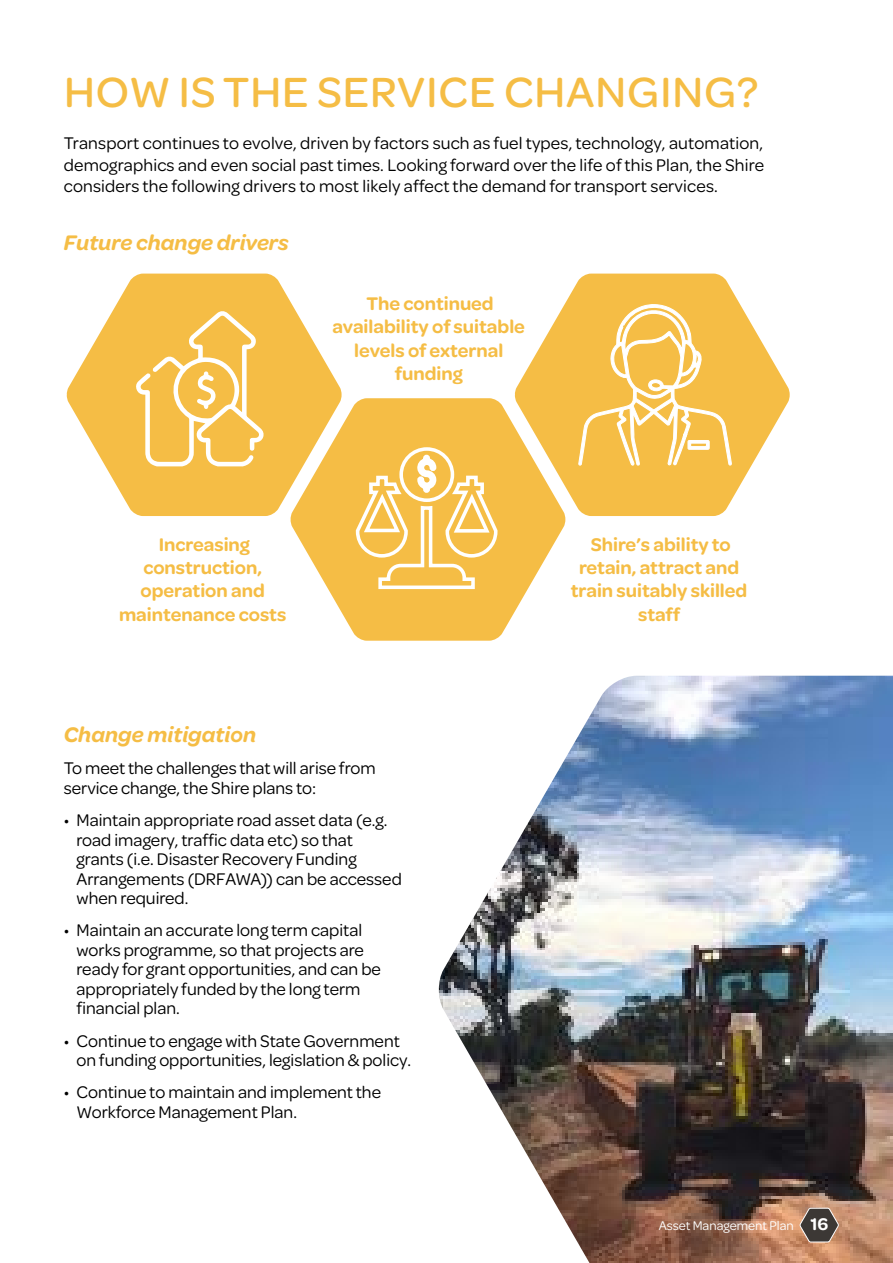
<style>
.page{position:relative;width:893px;height:1263px;background:#fff}
.page>*{position:absolute;margin:0;border:0;box-sizing:border-box;transform-origin:0 0}
.t1{font:500 45px "Omnes";letter-spacing:.02em;color:#f5bd45}
.t2{font:italic 600 22.5px "Omnes";color:#f5bd45}
.t3{font:600 19.5px/23.4px "Omnes";color:#f5bd45;text-align:center}
.t4{font:18px/19.5px "Omnes";color:#000}
.t5{font:13.5px "Omnes";color:#fff}
.s1{font-weight:600;font-size:18px}
</style>
<div class="page">
<svg style="left:290px;top:398px;width:276px;height:243px;fill:#f5bd45"></svg>
<svg style="left:66px;top:273px;width:280px;height:247px;fill:#f5bd45"></svg>
<img style="left:438px;top:675px;width:455px;height:588px">
<svg style="left:510px;top:273px;width:280px;height:247px;fill:#f5bd45"></svg>
<svg style="left:578px;top:304px;width:155px;height:198px;background:#f6c660"></svg>
<div style="left:399px;top:447px;width:55px;height:55px;border:4px solid #fff;border-radius:50%"></div>
<svg style="left:354px;top:453px;width:145px;height:138px"></svg>
<svg style="left:135px;top:310px;width:129px;height:156px"></svg>
<svg style="left:800px;top:1208px;width:39px;height:34px"></svg>
<h1 class="t1" style="left:64px;top:61px;width:695px">HOW IS THE SERVICE CHANGING?</h1>
<p class="t4" style="left:64px;top:131px;width:702px;line-height:21.6px;text-align:justify">Transport continues to evolve, driven by factors such as fuel types, technology, automation, demographics and even social past times. Looking forward over the life of this Plan, the Shire considers the following drivers to most likely affect the demand for transport services.</p>
<p class="t2" style="left:64px;top:228px;width:227px">Future change drivers</p>
<p class="t3" style="left:333px;top:290px;width:194px">The continued availability of suitable levels of external funding</p>
<p class="t3" style="left:119px;top:531px;width:169px">Increasing construction, operation and maintenance costs</p>
<p class="t2" style="left:64px;top:720px;width:194px">Change mitigation</p>
<p class="t4" style="left:64px;top:758px;width:313px">To meet the challenges that will arise from service change, the Shire plans to:</p>
<p class="t4" style="left:77px;top:809px;width:327px;text-indent:-13px">• Maintain appropriate road asset data (e.g. road imagery, traffic data etc) so that grants (i.e. Disaster Recovery Funding Arrangements (DRFAWA)) can be accessed when required.</p>
<p class="t4" style="left:77px;top:920px;width:306px;text-indent:-13px">• Maintain an accurate long term capital works programme, so that projects are ready for grant opportunities, and can be appropriately funded by the long term financial plan.</p>
<p class="t4" style="left:77px;top:1030px;width:336px;text-indent:-13px">• Continue to engage with State Government on funding opportunities, legislation &amp; policy.</p>
<p class="t4" style="left:77px;top:1082px;width:306px;text-indent:-13px">• Continue to maintain and implement the<br>Workforce Management Plan.</p>
<p class="t3" style="left:571px;top:531px;width:178px">Shire’s ability to retain, attract and train suitably skilled staff</p>
<p class="t5" style="left:659px;top:1216px;width:171px">Asset Management Plan <span class="s1">16</span></p>
</div>
